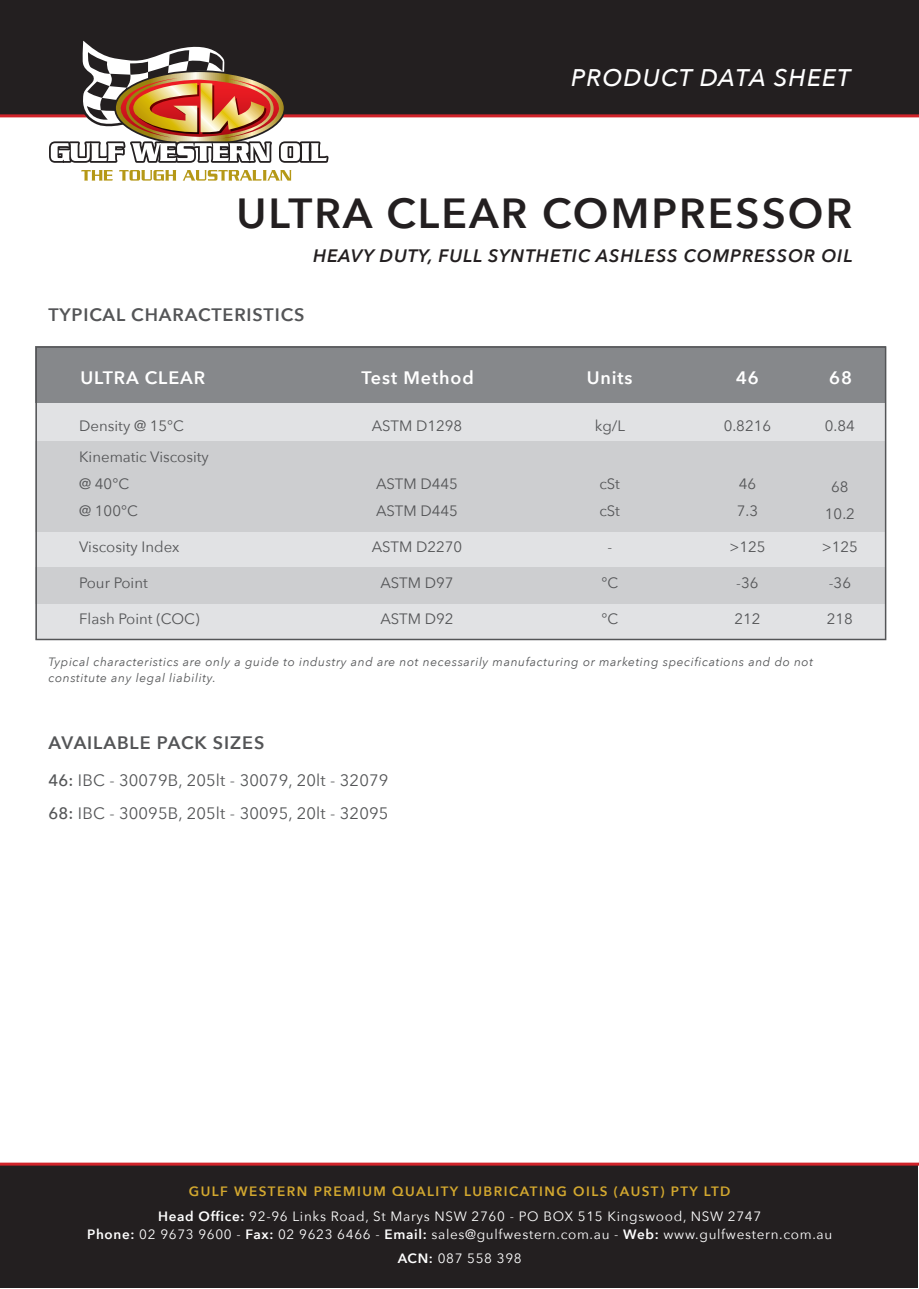
<style>
.page{position:relative;width:919px;height:1289px;background:#fff}
.page>*{position:absolute;margin:0;border:0;box-sizing:border-box;transform-origin:0 0}
.t1{font:600 42px "Avenir Next";letter-spacing:.05em;color:#231f20}
.t2{font:italic 500 24px "Avenir Next";letter-spacing:.05em;color:#fff}
.t3{font:italic 600 18px "Avenir Next";letter-spacing:.05em;color:#231f20}
.t4{font:600 18px "Avenir Next";letter-spacing:.05em;color:#545557}
.t5{font:600 18px "Avenir Next";letter-spacing:.05em;color:#fff}
.t6{font:16.5px "Avenir Next";letter-spacing:.01em;color:#545557}
.t7{font:15px "Avenir Next";color:#545557}
.t8{font:13.5px/24px "Avenir Next";letter-spacing:.05em;color:#fff;text-align:center}
.t9{font:600 13.5px "Avenir Next";letter-spacing:.11em;color:#d3a82f}
.t10{font:italic 12px/16.2px "Avenir Next";letter-spacing:.05em;color:#545557}
.s1{font-weight:500}
.s2{font-weight:600}
</style>
<div class="page">
<div style="left:35px;top:346px;width:851px;height:294px;background:#e1e2e4"></div>
<div style="left:35px;top:346px;width:851px;height:56px;background:#86888b"></div>
<div style="left:1px;top:1163px;width:917px;height:125px;background:#231f20"></div>
<div style="left:0;top:0;width:918px;height:116px;background:#231f20"></div>
<hr style="left:0;top:1162px;width:918px;height:3px;background:#d1232a">
<hr style="left:0;top:114px;width:918px;height:3px;background:#d1232a">
<svg style="left:49px;top:40px;width:279px;height:141px"></svg>
<div style="left:35px;top:441px;width:851px;height:90px;background:#cdced0"></div>
<div style="left:35px;top:566px;width:851px;height:37px;background:#cdced0"></div>
<div style="left:35px;top:346px;width:851px;height:294px;border:2px solid #545557"></div>
<p class="t2" style="left:571px;top:57px;width:281px">PRODUCT DATA SHEET</p>
<p class="t1" style="left:236px;top:177px;width:617px">ULTRA CLEAR COMPRESSOR</p>
<p class="t3" style="left:313px;top:240px;width:541px">HEAVY DUTY, FULL SYNTHETIC ASHLESS COMPRESSOR OIL</p>
<p class="t4" style="left:48px;top:299px;width:257px">TYPICAL CHARACTERISTICS</p>
<p class="t5" style="left:80px;top:362px;width:126px">ULTRA CLEAR</p>
<p class="t5" style="left:361px;top:362px;width:114px">Test Method</p>
<p class="t5" style="left:586px;top:362px;width:47px">Units</p>
<p class="t5" style="left:736px;top:362px;width:24px">46</p>
<p class="t5" style="left:829px;top:362px;width:24px">68</p>
<p class="t7" style="left:79px;top:413px;width:106px">Density @ 15°C</p>
<p class="t7" style="left:372px;top:413px;width:92px">ASTM D1298</p>
<p class="t7" style="left:594px;top:413px;width:32px">kg/L</p>
<p class="t7" style="left:723px;top:413px;width:49px">0.8216</p>
<p class="t7" style="left:824px;top:413px;width:31px">0.84</p>
<p class="t7" style="left:79px;top:444px;width:131px">Kinematic Viscosity</p>
<p class="t7" style="left:79px;top:471px;width:51px">@ 40°C</p>
<p class="t7" style="left:79px;top:498px;width:60px">@ 100°C</p>
<p class="t7" style="left:376px;top:471px;width:83px">ASTM D445</p>
<p class="t7" style="left:376px;top:498px;width:83px">ASTM D445</p>
<p class="t7" style="left:599px;top:471px;width:22px">cSt</p>
<p class="t7" style="left:599px;top:498px;width:22px">cSt</p>
<p class="t7" style="left:738px;top:471px;width:19px">46</p>
<p class="t7" style="left:736px;top:498px;width:23px">7.3</p>
<p class="t7" style="left:831px;top:474px;width:19px">68</p>
<p class="t7" style="left:824px;top:501px;width:31px">10.2</p>
<p class="t7" style="left:79px;top:534px;width:102px">Viscosity Index</p>
<p class="t7" style="left:372px;top:534px;width:92px">ASTM D2270</p>
<p class="t7" style="left:607px;top:534px;width:6px">-</p>
<p class="t7" style="left:729px;top:534px;width:38px">&gt;125</p>
<p class="t7" style="left:821px;top:534px;width:38px">&gt;125</p>
<p class="t7" style="left:79px;top:570px;width:70px">Pour Point</p>
<p class="t7" style="left:380px;top:570px;width:75px">ASTM D97</p>
<p class="t7" style="left:601px;top:570px;width:18px">°C</p>
<p class="t7" style="left:736px;top:570px;width:24px">-36</p>
<p class="t7" style="left:828px;top:570px;width:24px">-36</p>
<p class="t7" style="left:79px;top:606px;width:122px">Flash Point (COC)</p>
<p class="t7" style="left:380px;top:606px;width:75px">ASTM D92</p>
<p class="t7" style="left:601px;top:606px;width:18px">°C</p>
<p class="t7" style="left:734px;top:606px;width:28px">212</p>
<p class="t7" style="left:826px;top:606px;width:28px">218</p>
<p class="t10" style="left:48px;top:653px;width:766px">Typical characteristics are only a guide to industry and are not necessarily manufacturing or marketing specifications and do not constitute any legal liability.</p>
<p class="t4" style="left:48px;top:727px;width:217px">AVAILABLE PACK SIZES</p>
<p class="t6" style="left:48px;top:766px;width:341px"><span class="s1">46:</span> IBC - 30079B, 205lt - 30079, 20lt - 32079</p>
<p class="t6" style="left:48px;top:799px;width:341px"><span class="s1">68:</span> IBC - 30095B, 205lt - 30095, 20lt - 32095</p>
<p class="t9" style="left:189px;top:1179px;width:543px">GULF WESTERN PREMIUM QUALITY LUBRICATING OILS (AUST) PTY LTD</p>
<p class="t8" style="left:158px;top:1203px;width:604px"><span class="s2">Head Office:</span> 92-96 Links Road, St Marys NSW 2760 - PO BOX 515 Kingswood, NSW 2747</p>
<p class="t8" style="left:87px;top:1221px;width:746px"><span class="s2">Phone:</span> 02 9673 9600 - <span class="s2">Fax:</span> 02 9623 6466 - <span class="s2">Email:</span> sales@gulfwestern.com.au - <span class="s2">Web:</span> www.gulfwestern.com.au<br><span class="s2">ACN:</span> 087 558 398</p>
</div>
